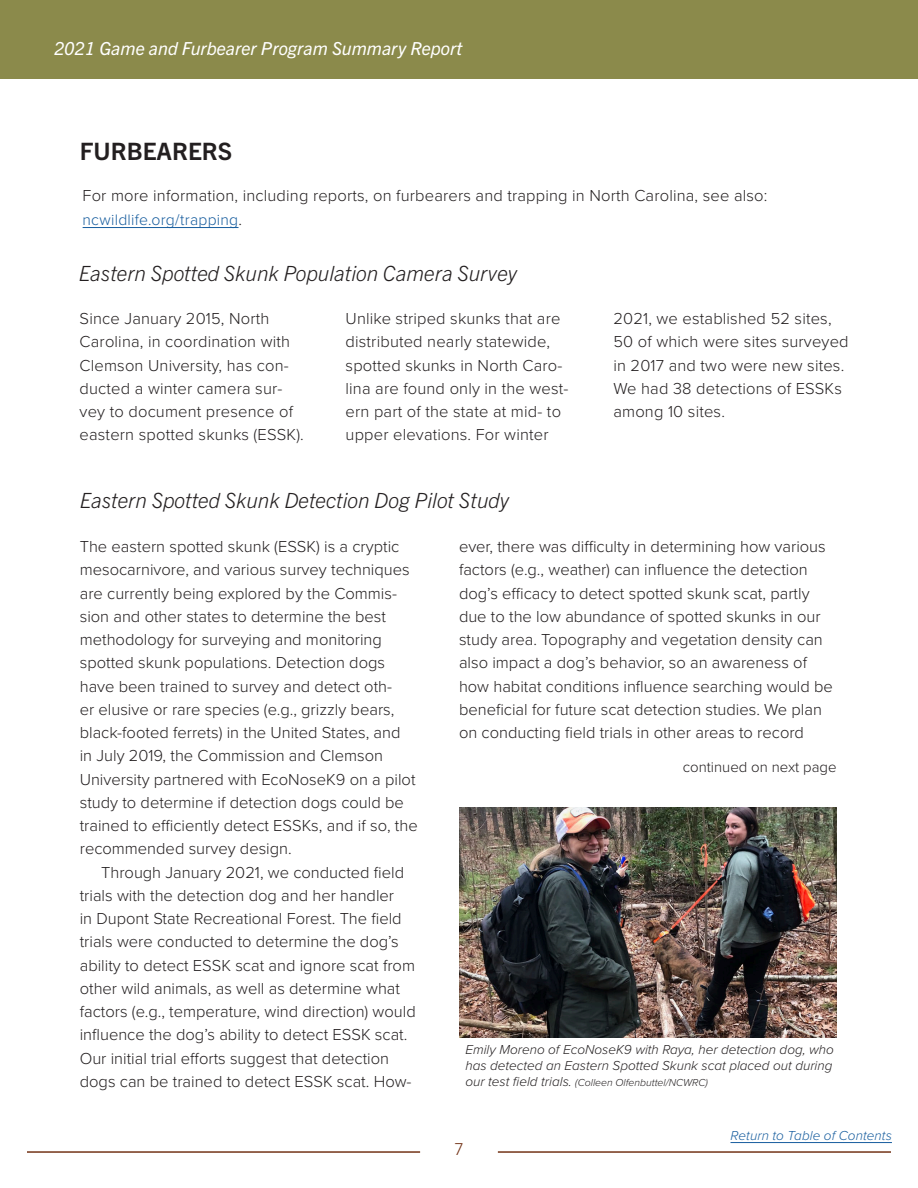
<style>
.page{position:relative;width:918px;height:1188px;background:#fff}
.page>*{position:absolute;margin:0;border:0;box-sizing:border-box;transform-origin:0 0}
.New_Header_TExt{font:700 24px "Trade Gothic Next LT Pro";color:#231f20}
.Subhearder_Text{font:italic 300 21px "Trade Gothic Next LT Pro";color:#231f20}
.t1{font:italic 18px "Trade Gothic Next LT Pro";color:#fff}
.Body_Text{font:300 16.5px/23.2px "Proxima Nova";color:#231f20}
.t2{font:300 16.5px "Trade Gothic Next LT Pro";color:#733317}
.Body_Text-2{font:300 15.75px "Proxima Nova";letter-spacing:.015em;color:#175d9e}
.Continued_on_next_pa{font:300 15px "Proxima Nova";color:#231f20}
.Photo_Caption{font:italic 300 13.5px/16.2px "Proxima Nova";color:#231f20}
.t3{font:italic 300 13.5px "Proxima Nova";letter-spacing:.005em;color:#175d9e}
.Photo_Caption-2{font:italic 300 10.5px "Proxima Nova";color:#231f20}
.s1{font-size:16.5px;color:#231f20}
.s2{font-size:13.5px}
</style>
<div class="page">
<div style="left:0;top:0;width:918px;height:79px;background:#8b8a4b"></div>
<hr style="left:27px;top:1151px;width:393px;height:2px;background:#733317">
<hr style="left:498px;top:1151px;width:393px;height:2px;background:#733317">
<hr style="left:731px;top:1142px;width:161px;height:1px;background:#175d9e">
<hr style="left:83px;top:227px;width:156px;height:1px;background:#175d9e">
<img style="left:459px;top:807px;width:378px;height:230px">
<p class="t1" style="left:54px;top:36px;width:410px">2021 Game and Furbearer Program Summary Report</p>
<p class="New_Header_TExt" style="left:80px;top:134px;width:154px">FURBEARERS</p>
<p class="Body_Text" style="left:83px;top:183px;width:686px">For more information, including reports, on furbearers and trapping in North Carolina, see also:</p>
<p class="Body_Text-2" style="left:83px;top:208px;width:161px">ncwildlife.org/trapping<span class="s1">.</span></p>
<p class="Subhearder_Text" style="left:79px;top:259px;width:440px">Eastern Spotted Skunk Population Camera Survey</p>
<p class="Body_Text" style="left:80px;top:306px;width:226px">Since January 2015, North<br>Carolina, in coordination with<br>Clemson University, has con&shy;ducted a winter camera sur&shy;vey to document presence of eastern spotted skunks (ESSK).</p>
<p class="Body_Text" style="left:346px;top:306px;width:224px">Unlike striped skunks that are distributed nearly statewide, spotted skunks in North Caro&shy;lina are found only in the west&shy;ern part of the state at mid- to upper elevations. For winter</p>
<p class="Body_Text" style="left:613px;top:306px;width:237px">2021, we established 52 sites,<br>50 of which were sites surveyed in 2017 and two were new sites.<br>We had 38 detections of ESSKs among 10 sites.</p>
<p class="Subhearder_Text" style="left:80px;top:486px;width:431px">Eastern Spotted Skunk Detection Dog Pilot Study</p>
<p class="Body_Text" style="left:80px;top:534px;width:339px">The eastern spotted skunk (ESSK) is a cryptic mesocarnivore, and various survey techniques are currently being explored by the Commis&shy;sion and other states to determine the best methodology for surveying and monitoring spotted skunk populations. Detection dogs have been trained to survey and detect oth-<br>er elusive or rare species (e.g., grizzly bears, black-footed ferrets) in the United States, and<br>in July 2019, the Commission and Clemson University partnered with EcoNoseK9 on a pilot study to determine if detection dogs could be trained to efficiently detect ESSKs, and if so, the recommended survey design.</p>
<p class="Body_Text" style="left:80px;top:860px;width:338px;text-indent:21px">Through January 2021, we conducted field trials with the detection dog and her handler<br>in Dupont State Recreational Forest. The field trials were conducted to determine the dog’s ability to detect ESSK scat and ignore scat from other wild animals, as well as determine what factors (e.g., temperature, wind direction) would influence the dog’s ability to detect ESSK scat.<br>Our initial trial efforts suggest that detection dogs can be trained to detect ESSK scat. How-</p>
<p class="Body_Text" style="left:459px;top:534px;width:375px">ever, there was difficulty in determining how various factors (e.g., weather) can influence the detection dog’s efficacy to detect spotted skunk scat, partly due to the low abundance of spotted skunks in our study area. Topography and vegetation density can also impact a dog’s behavior, so an awareness of how habitat conditions influence searching would be beneficial for future scat detection studies. We plan on conducting field trials in other areas to record</p>
<p class="Continued_on_next_pa" style="left:683px;top:756px;width:155px">continued on next page</p>
<p class="Photo_Caption" style="left:465px;top:1041px;width:370px">Emily Moreno of EcoNoseK9 with Raya, her detection dog, who has detected an Eastern Spotted Skunk scat placed out during</p>
<p class="Photo_Caption-2" style="left:465px;top:1075px;width:244px"><span class="s2">our test field trials.</span> (Colleen Olfenbuttel/NCWRC)</p>
<p class="t2" style="left:454px;top:1137px;width:11px">7</p>
<p class="t3" style="left:731px;top:1126px;width:163px">Return to Table of Contents</p>
</div>
